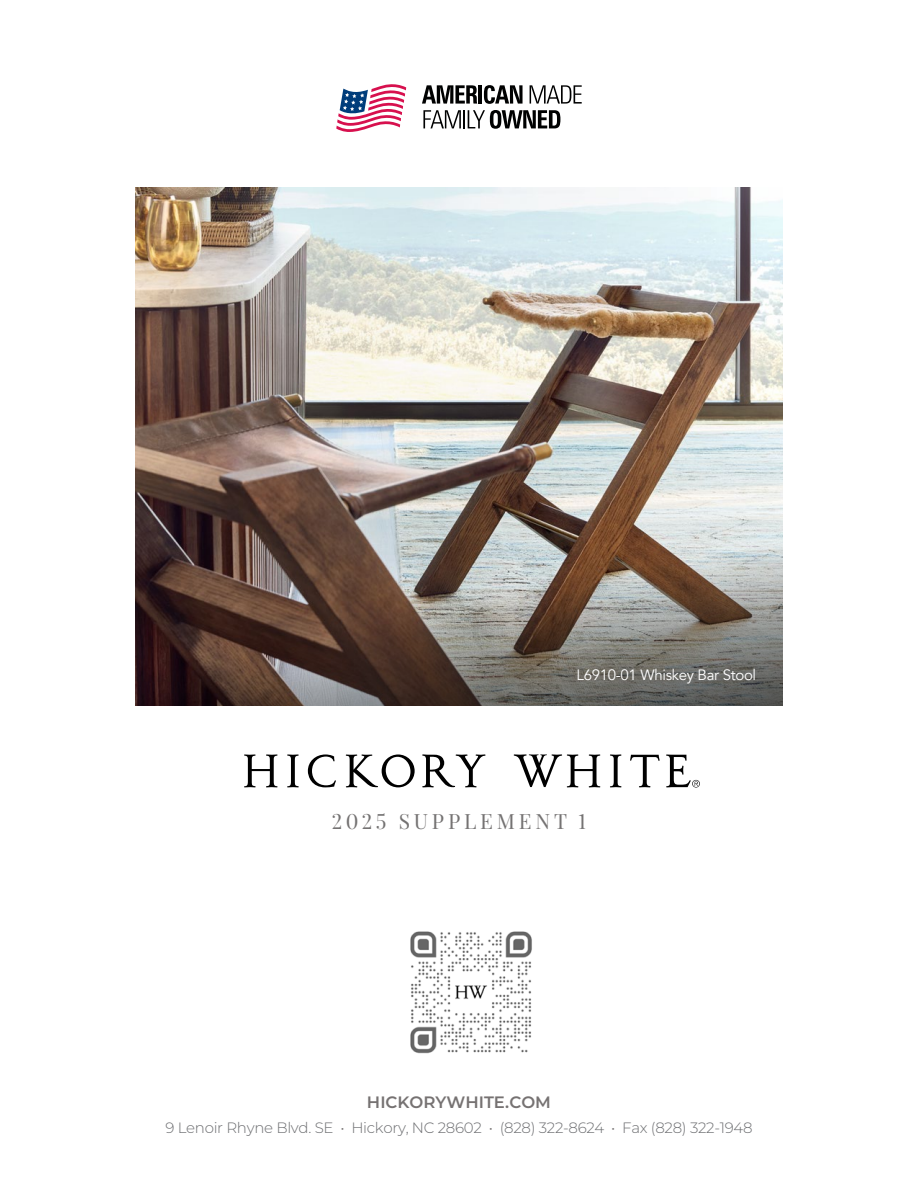
<style>
.page{position:relative;width:918px;height:1188px;background:#fff}
.page>*{position:absolute;margin:0;border:0;box-sizing:border-box;transform-origin:0 0}
.t1{font:21px "Playfair Display";letter-spacing:.18em;color:#747272}
.t2{font:600 16.5px "Montserrat";color:#767272}
.t3{font:300 15px "Montserrat";letter-spacing:-.02em;color:#6d6e71}
.t4{font:15px "Avenir";letter-spacing:-.02em;color:#fff}
.s1{color:#767272}
</style>
<div class="page">
<img style="left:410px;top:931px;width:122px;height:123px">
<img style="left:135px;top:188px;width:648px;height:517px">
<svg style="left:244px;top:754px;width:34px;height:33px"></svg>
<svg style="left:287px;top:754px;width:12px;height:33px"></svg>
<svg style="left:308px;top:754px;width:28px;height:33px"></svg>
<svg style="left:346px;top:754px;width:69px;height:33px"></svg>
<svg style="left:422px;top:754px;width:64px;height:33px"></svg>
<svg style="left:610px;top:754px;width:11px;height:33px"></svg>
<svg style="left:630px;top:755px;width:30px;height:32px"></svg>
<svg style="left:514px;top:754px;width:86px;height:33px"></svg>
<svg style="left:666px;top:754px;width:34px;height:34px"></svg>
<svg style="left:422px;top:85px;width:55px;height:19px"></svg>
<hr style="left:479px;top:85px;width:3px;height:19px;background:#000101">
<svg style="left:484px;top:85px;width:39px;height:19px"></svg>
<svg style="left:530px;top:85px;width:52px;height:19px"></svg>
<svg style="left:423px;top:110px;width:137px;height:19px"></svg>
<svg style="left:336px;top:84px;width:70px;height:48px"></svg>
<p class="t4" style="left:577px;top:666px;width:181px">L6910-01 Whiskey Bar Stool</p>
<h1 class="t1" style="left:332px;top:804px;width:256px">2025 SUPPLEMENT 1</h1>
<p class="t2" style="left:367px;top:1090px;width:186px">HICKORYWHITE.COM</p>
<p class="t3" style="left:165px;top:1118px;width:589px">9 Lenoir Rhyne Blvd. SE <span class="s1">•</span> Hickory, NC 28602 <span class="s1">•</span> (828) 322-8624 <span class="s1">•</span> Fax (828) 322-1948</p>
</div>
